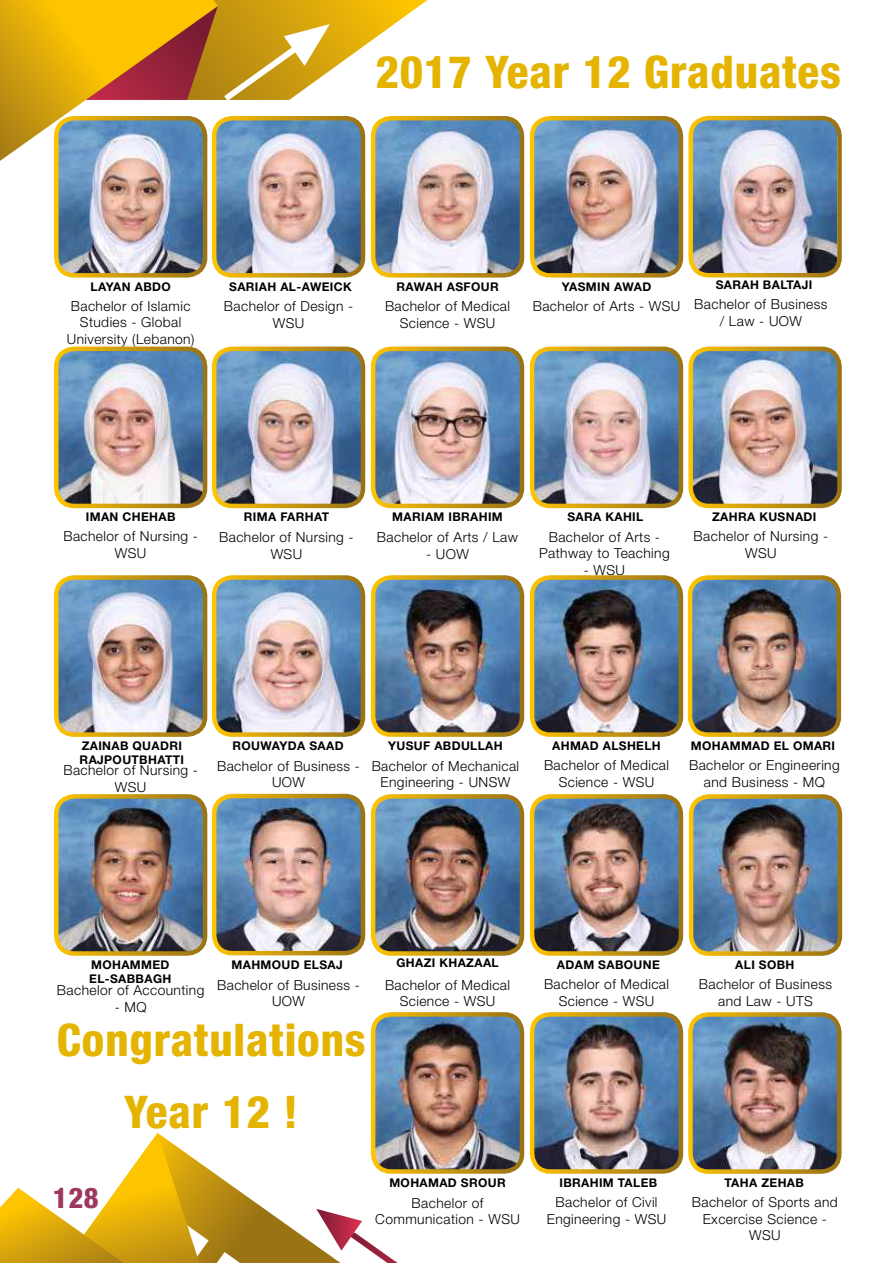
<style>
.page{position:relative;width:893px;height:1263px;background:#fff}
.page>*{position:absolute;margin:0;border:0;box-sizing:border-box;transform-origin:0 0}
.t1{font:800 condensed 45px/72px "Helvetica Neue LT Std";letter-spacing:.02em;color:#e4b400;text-align:center}
.t2{font:800 condensed 28.5px "Helvetica Neue LT Std";color:#9d3961}
.t3{font:300 13.8px/16.5px "Helvetica Neue LT Std";letter-spacing:.03em;color:#000;text-align:center}
.t4{font:700 12px/14.4px "Helvetica Neue LT Std";letter-spacing:.03em;color:#000}
</style>
<div class="page">
<svg style="left:218px;top:0;width:210px;height:100px"></svg>
<svg style="left:224px;top:24px;width:106px;height:76px"></svg>
<svg style="left:0;top:0;width:218px;height:161px;background:#d6991d"></svg>
<svg style="left:0;top:1133px;width:398px;height:130px"></svg>
<div style="left:86px;top:100px;width:348px;height:111px;background:#fff"></div>
<img style="left:376px;top:799px;width:143px;height:152px">
<div style="left:371px;top:794px;width:153px;height:162px;border:4px solid #fff;border-radius:18px"></div>
<img style="left:535px;top:799px;width:143px;height:152px">
<div style="left:530px;top:794px;width:153px;height:162px;border:4px solid #fff;border-radius:18px"></div>
<img style="left:59px;top:799px;width:143px;height:152px">
<div style="left:54px;top:794px;width:153px;height:162px;border:4px solid #fff;border-radius:18px"></div>
<img style="left:694px;top:799px;width:143px;height:152px">
<div style="left:689px;top:794px;width:153px;height:162px;border:4px solid #fff;border-radius:18px"></div>
<img style="left:217px;top:121px;width:143px;height:152px">
<div style="left:212px;top:116px;width:153px;height:162px;border:4px solid #fff;border-radius:18px"></div>
<img style="left:376px;top:121px;width:143px;height:152px">
<div style="left:371px;top:116px;width:153px;height:162px;border:4px solid #fff;border-radius:18px"></div>
<img style="left:535px;top:121px;width:143px;height:152px">
<div style="left:530px;top:116px;width:153px;height:162px;border:4px solid #fff;border-radius:18px"></div>
<img style="left:58px;top:118px;width:144px;height:155px">
<div style="left:54px;top:116px;width:153px;height:162px;border:4px solid #fff;border-radius:18px"></div>
<img style="left:693px;top:121px;width:144px;height:151px">
<div style="left:688px;top:116px;width:154px;height:161px;border:4px solid #fff;border-radius:18px"></div>
<img style="left:373px;top:349px;width:146px;height:154px">
<div style="left:371px;top:347px;width:153px;height:161px;border:4px solid #fff;border-radius:18px"></div>
<img style="left:59px;top:349px;width:143px;height:154px">
<div style="left:54px;top:347px;width:153px;height:161px;border:4px solid #fff;border-radius:18px"></div>
<img style="left:693px;top:352px;width:144px;height:151px">
<div style="left:688px;top:347px;width:154px;height:161px;border:4px solid #fff;border-radius:18px"></div>
<img style="left:217px;top:580px;width:143px;height:152px">
<div style="left:212px;top:575px;width:153px;height:162px;border:4px solid #fff;border-radius:18px"></div>
<img style="left:535px;top:580px;width:143px;height:152px">
<div style="left:530px;top:575px;width:153px;height:162px;border:4px solid #fff;border-radius:18px"></div>
<img style="left:59px;top:580px;width:143px;height:152px">
<div style="left:54px;top:575px;width:153px;height:162px;border:4px solid #fff;border-radius:18px"></div>
<img style="left:693px;top:580px;width:143px;height:152px">
<div style="left:688px;top:575px;width:153px;height:162px;border:4px solid #fff;border-radius:18px"></div>
<img style="left:376px;top:580px;width:143px;height:152px">
<div style="left:371px;top:575px;width:153px;height:162px;border:4px solid #fff;border-radius:18px"></div>
<img style="left:373px;top:1017px;width:146px;height:154px">
<div style="left:371px;top:1012px;width:153px;height:162px;border:4px solid #fff;border-radius:18px"></div>
<img style="left:535px;top:1017px;width:143px;height:152px">
<div style="left:530px;top:1012px;width:153px;height:162px;border:4px solid #fff;border-radius:18px"></div>
<img style="left:693px;top:1017px;width:143px;height:152px">
<div style="left:688px;top:1012px;width:153px;height:162px;border:4px solid #fff;border-radius:18px"></div>
<img style="left:217px;top:796px;width:144px;height:157px">
<div style="left:212px;top:794px;width:153px;height:161px;border:4px solid #fff;border-radius:18px"></div>
<img style="left:214px;top:349px;width:146px;height:154px">
<div style="left:212px;top:347px;width:153px;height:161px;border:4px solid #fff;border-radius:18px"></div>
<img style="left:532px;top:349px;width:146px;height:154px">
<div style="left:530px;top:347px;width:153px;height:161px;border:4px solid #fff;border-radius:18px"></div>
<h1 class="t1" style="left:375px;top:35px;width:467px">2017 Year 12 Graduates</h1>
<p class="t4" style="left:91px;top:279px;width:82px">LAYAN ABDO</p>
<p class="t3" style="left:67px;top:297px;width:129px">Bachelor of Islamic<br>Studies - Global<br>University (Lebanon)</p>
<p class="t4" style="left:229px;top:279px;width:124px">SARIAH AL-AWEICK</p>
<p class="t3" style="left:224px;top:298px;width:131px">Bachelor of Design -<br>WSU</p>
<p class="t4" style="left:396px;top:279px;width:104px">RAWAH ASFOUR</p>
<p class="t3" style="left:385px;top:298px;width:127px">Bachelor of Medical<br>Science - WSU</p>
<p class="t4" style="left:562px;top:279px;width:91px">YASMIN AWAD</p>
<p class="t3" style="left:533px;top:297px;width:149px">Bachelor of Arts - WSU</p>
<p class="t4" style="left:716px;top:278px;width:98px">SARAH BALTAJI</p>
<p class="t3" style="left:694px;top:296px;width:135px">Bachelor of Business / Law - UOW</p>
<p class="t4" style="left:86px;top:509px;width:91px">IMAN CHEHAB</p>
<p class="t3" style="left:63px;top:528px;width:136px">Bachelor of Nursing -<br>WSU</p>
<p class="t4" style="left:244px;top:510px;width:87px">RIMA FARHAT</p>
<p class="t3" style="left:219px;top:529px;width:136px">Bachelor of Nursing -<br>WSU</p>
<p class="t4" style="left:392px;top:510px;width:112px">MARIAM IBRAHIM</p>
<p class="t3" style="left:377px;top:529px;width:143px">Bachelor of Arts / Law</p>
<p class="t3" style="left:426px;top:545px;width:44px">- UOW</p>
<p class="t4" style="left:567px;top:509px;width:77px">SARA KAHIL</p>
<p class="t3" style="left:539px;top:528px;width:132px">Bachelor of Arts -<br>Pathway to Teaching</p>
<p class="t3" style="left:584px;top:561px;width:43px">- WSU</p>
<p class="t4" style="left:712px;top:509px;width:106px">ZAHRA KUSNADI</p>
<p class="t3" style="left:694px;top:528px;width:136px">Bachelor of Nursing -<br>WSU</p>
<p class="t4" style="left:80px;top:738px;width:106px">ZAINAB QUADRI<br>RAJPOUTBHATTI</p>
<p class="t3" style="left:63px;top:762px;width:136px">Bachelor of Nursing -<br>WSU</p>
<p class="t4" style="left:232px;top:738px;width:113px">ROUWAYDA SAAD</p>
<p class="t3" style="left:217px;top:757px;width:144px">Bachelor of Business -<br>UOW</p>
<p class="t4" style="left:388px;top:738px;width:116px">YUSUF ABDULLAH</p>
<p class="t3" style="left:372px;top:757px;width:149px">Bachelor of Mechanical<br>Engineering - UNSW</p>
<p class="t4" style="left:552px;top:738px;width:110px">AHMAD ALSHELH</p>
<p class="t3" style="left:544px;top:757px;width:127px">Bachelor of Medical<br>Science - WSU</p>
<p class="t4" style="left:691px;top:738px;width:146px">MOHAMMAD EL OMARI</p>
<p class="t3" style="left:689px;top:756px;width:152px">Bachelor or Engineering and Business - MQ</p>
<p class="t4" style="left:89px;top:957px;width:84px">MOHAMMED<br>EL-SABBAGH</p>
<p class="t3" style="left:57px;top:982px;width:149px">Bachelor of Accounting</p>
<p class="t3" style="left:115px;top:998px;width:33px">- MQ</p>
<p class="t4" style="left:231px;top:957px;width:113px">MAHMOUD ELSAJ</p>
<p class="t3" style="left:217px;top:976px;width:144px">Bachelor of Business -<br>UOW</p>
<p class="t4" style="left:396px;top:955px;width:104px">GHAZI KHAZAAL</p>
<p class="t3" style="left:385px;top:976px;width:127px">Bachelor of Medical<br>Science - WSU</p>
<p class="t4" style="left:557px;top:957px;width:104px">ADAM SABOUNE</p>
<p class="t3" style="left:544px;top:976px;width:127px">Bachelor of Medical<br>Science - WSU</p>
<p class="t4" style="left:735px;top:957px;width:61px">ALI SOBH</p>
<p class="t3" style="left:699px;top:975px;width:135px">Bachelor of Business and Law - UTS</p>
<h1 class="t1" style="left:57px;top:1003px;width:310px">Congratulations<br>Year 12 !</h1>
<h2 class="t2" style="left:53px;top:1180px;width:47px">128</h2>
<p class="t4" style="left:389px;top:1175px;width:118px">MOHAMAD SROUR</p>
<p class="t3" style="left:375px;top:1194px;width:146px">Bachelor of<br>Communication - WSU</p>
<p class="t4" style="left:559px;top:1175px;width:99px">IBRAHIM TALEB</p>
<p class="t3" style="left:547px;top:1194px;width:121px">Bachelor of Civil<br>Engineering - WSU</p>
<p class="t4" style="left:724px;top:1175px;width:81px">TAHA ZEHAB</p>
<p class="t3" style="left:692px;top:1193px;width:147px">Bachelor of Sports and<br>Excercise Science -<br>WSU</p>
</div>
